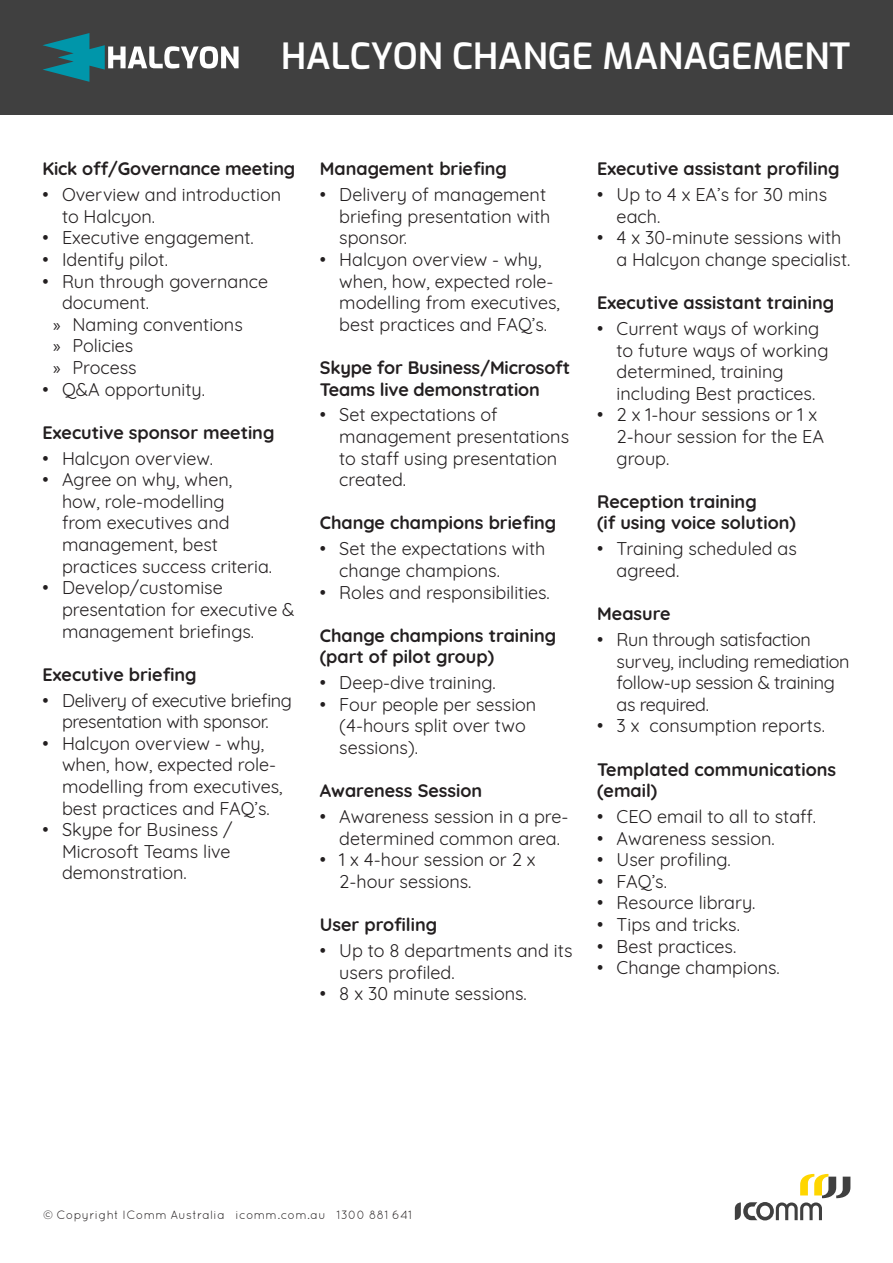
<style>
.page{position:relative;width:893px;height:1263px;background:#fff}
.page>*{position:absolute;margin:0;border:0;box-sizing:border-box;transform-origin:0 0}
.t1{font:600 36px "Exo";color:#fff}
.t2{font:18px/21.6px "Quicksand";color:#231f20}
.t3{font:700 18px/21.6px "Quicksand";color:#231f20}
.t4{font:18px/21.6px "Quicksand";letter-spacing:-.02em;color:#231f20;text-align:center}
.t5{font:12px "Quicksand";letter-spacing:.02em;color:#231f20}
.s1{font-family:"Myriad Pro"}
</style>
<div class="page">
<div style="left:0;top:0;width:893px;height:115px;background:#404040"></div>
<svg style="left:735px;top:1174px;width:115px;height:46px"></svg>
<svg style="left:43px;top:33px;width:196px;height:49px"></svg>
<p class="t1" style="left:281px;top:29px;width:571px">HALCYON CHANGE MANAGEMENT</p>
<p class="t3" style="left:43px;top:157px;width:254px">Kick off/Governance meeting</p>
<p class="t2" style="left:62px;top:182px;width:221px;text-indent:-19px">• Overview and introduction to Halcyon.</p>
<p class="t2" style="left:43px;top:225px;width:213px">• Executive engagement.</p>
<p class="t2" style="left:43px;top:247px;width:127px">• Identify pilot.</p>
<p class="t2" style="left:43px;top:269px;width:227px">• Run through governance</p>
<p class="t2" style="left:62px;top:290px;width:89px">document.</p>
<p class="t2" style="left:53px;top:312px;width:191px"><span class="s1">»</span> Naming conventions</p>
<p class="t2" style="left:53px;top:333px;width:82px"><span class="s1">»</span> Policies</p>
<p class="t2" style="left:53px;top:355px;width:85px"><span class="s1">»</span> Process</p>
<p class="t2" style="left:43px;top:377px;width:164px">• Q&amp;A opportunity.</p>
<p class="t3" style="left:43px;top:420px;width:233px">Executive sponsor meeting</p>
<p class="t2" style="left:43px;top:446px;width:172px">• Halcyon overview.</p>
<p class="t2" style="left:62px;top:467px;width:212px;text-indent:-19px">• Agree on why, when, how, role-modelling<br>from executives and management, best practices success criteria.</p>
<p class="t2" style="left:62px;top:575px;width:234px;text-indent:-19px">• Develop/customise presentation for executive &amp; management briefings.</p>
<p class="t3" style="left:43px;top:662px;width:156px">Executive briefing</p>
<p class="t4" style="left:43px;top:687px;width:251px">• Delivery of executive briefing presentation with sponsor.</p>
<p class="t2" style="left:62px;top:731px;width:222px;text-indent:-19px">• Halcyon overview - why, when, how, expected role&shy;modelling from executives, best practices and FAQ’s.</p>
<p class="t2" style="left:62px;top:817px;width:172px;text-align:justify;text-indent:-19px">• Skype for Business / Microsoft Teams live demonstration.</p>
<p class="t3" style="left:320px;top:157px;width:189px">Management briefing</p>
<p class="t2" style="left:339px;top:182px;width:213px;text-indent:-19px">• Delivery of management briefing presentation with sponsor.</p>
<p class="t2" style="left:339px;top:247px;width:222px;text-indent:-19px">• Halcyon overview - why, when, how, expected role&shy;modelling from executives, best practices and FAQ’s.</p>
<p class="t3" style="left:320px;top:355px;width:252px">Skype for Business/Microsoft<br>Teams live demonstration</p>
<p class="t2" style="left:339px;top:402px;width:231px;text-indent:-19px">• Set expectations of management presentations to staff using presentation created.</p>
<p class="t3" style="left:320px;top:511px;width:238px">Change champions briefing</p>
<p class="t2" style="left:339px;top:536px;width:208px;text-indent:-19px">• Set the expectations with change champions.</p>
<p class="t2" style="left:320px;top:579px;width:232px">• Roles and responsibilities.</p>
<p class="t3" style="left:320px;top:623px;width:238px">Change champions training (part of pilot group)</p>
<p class="t2" style="left:320px;top:670px;width:178px">• Deep-dive training.</p>
<p class="t2" style="left:339px;top:692px;width:198px;text-indent:-19px">• Four people per session (4-hours split over two sessions).</p>
<p class="t3" style="left:320px;top:778px;width:164px">Awareness Session</p>
<p class="t2" style="left:339px;top:804px;width:231px;text-indent:-19px">• Awareness session in a pre&shy;determined common area.</p>
<p class="t2" style="left:339px;top:847px;width:198px;text-indent:-19px">• 1 x 4-hour session or 2 x<br>2-hour sessions.</p>
<p class="t3" style="left:320px;top:912px;width:119px">User profiling</p>
<p class="t2" style="left:339px;top:938px;width:235px;text-indent:-19px">• Up to 8 departments and its users profiled.</p>
<p class="t2" style="left:320px;top:981px;width:209px">• 8 x 30 minute sessions.</p>
<p class="t3" style="left:597px;top:157px;width:244px">Executive assistant profiling</p>
<p class="t2" style="left:617px;top:182px;width:212px;text-indent:-19px">• Up to 4 x EA’s for 30 mins each.</p>
<p class="t2" style="left:617px;top:225px;width:235px;text-indent:-19px">• 4 x 30-minute sessions with a Halcyon change specialist.</p>
<p class="t3" style="left:597px;top:290px;width:239px">Executive assistant training</p>
<p class="t2" style="left:617px;top:316px;width:213px;text-indent:-19px">• Current ways of working to future ways of working determined, training including Best practices.</p>
<p class="t2" style="left:617px;top:402px;width:209px;text-indent:-19px">• 2 x 1-hour sessions or 1 x<br>2-hour session for the EA group.</p>
<p class="t3" style="left:597px;top:489px;width:200px">Reception training<br>(if using voice solution)</p>
<p class="t2" style="left:617px;top:536px;width:182px;text-indent:-19px">• Training scheduled as agreed.</p>
<p class="t3" style="left:597px;top:601px;width:75px">Measure</p>
<p class="t4" style="left:617px;top:627px;width:234px;text-align:left;text-indent:-19px">• Run through satisfaction survey, including remediation follow-up session &amp; training as required.</p>
<p class="t2" style="left:597px;top:713px;width:229px">• 3 x consumption reports.</p>
<p class="t3" style="left:597px;top:757px;width:241px">Templated communications (email)</p>
<p class="t2" style="left:597px;top:804px;width:220px">• CEO email to all to staff.</p>
<p class="t2" style="left:597px;top:825px;width:179px">• Awareness session.</p>
<p class="t2" style="left:597px;top:847px;width:135px">• User profiling.</p>
<p class="t2" style="left:597px;top:869px;width:71px">• FAQ’s.</p>
<p class="t2" style="left:597px;top:890px;width:160px">• Resource library.</p>
<p class="t2" style="left:597px;top:912px;width:144px">• Tips and tricks.</p>
<p class="t2" style="left:597px;top:933px;width:141px">• Best practices.</p>
<p class="t2" style="left:597px;top:955px;width:184px">• Change champions.</p>
<p class="t5" style="left:43px;top:1207px;width:371px">© Copyright IComm Australia icomm.com.au 1300 881 641</p>
</div>
